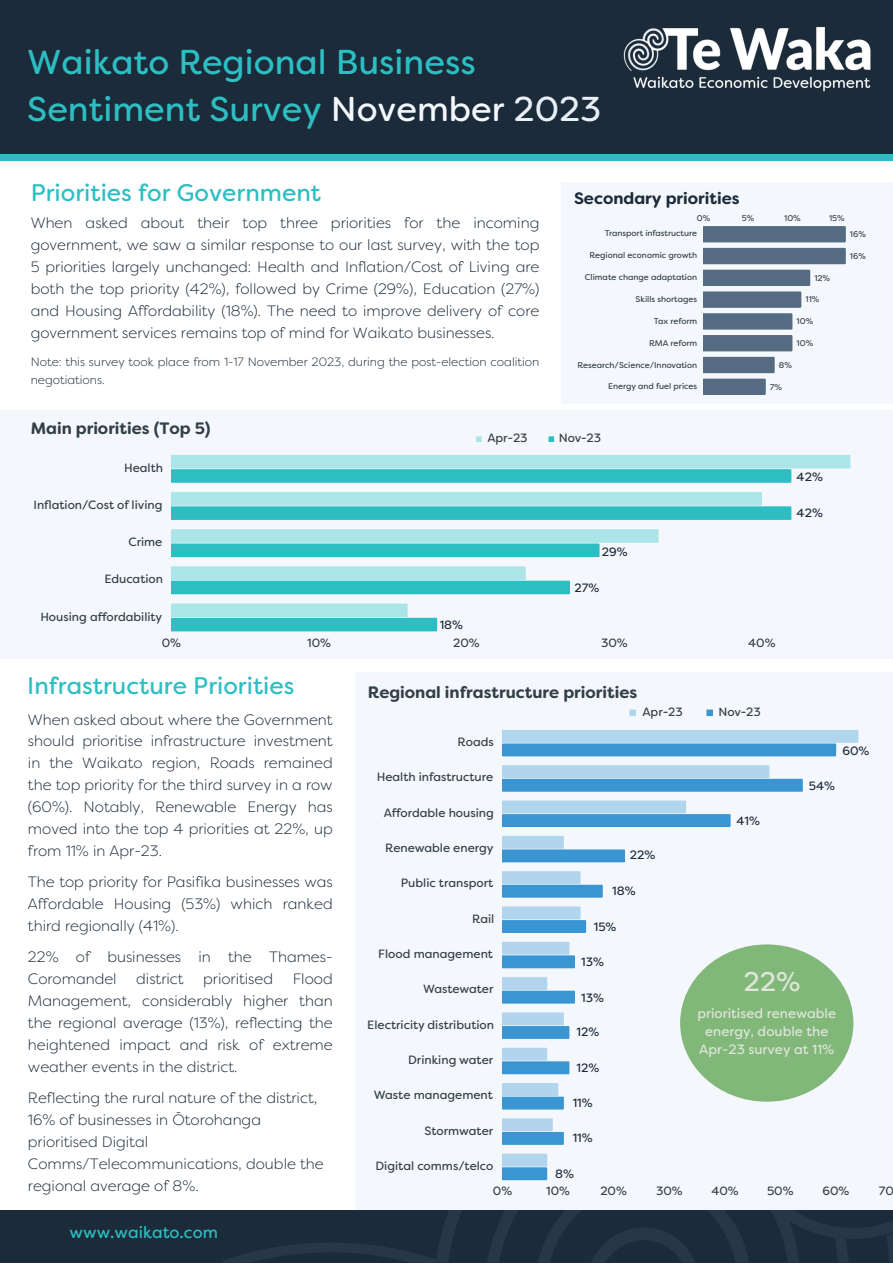
<style>
.page{position:relative;width:893px;height:1264px;background:#fff}
.page>*{position:absolute;margin:0;border:0;box-sizing:border-box;transform-origin:0 0}
.t1{font:34.5px/47.2px "Filson Soft";color:#2cbec3}
.t2{font:27px "Filson Soft";color:#dee7d9}
.t3{font:24px "Filson Soft";color:#2cbec3}
.t4{font:700 16.5px "Filson Soft";color:#333f48}
.t5{font:700 16.5px "Filson Soft";color:#1c2b39}
.t6{font:16.5px "Filson Soft";color:#2cbec3}
.t7{font:300 15px/22px "Filson Soft";color:#1c2b39;text-align:justify}
.t8{font:13.5px/18px "Filson Soft";color:#dee7d9;text-align:center}
.t9{font:12px "Filson Soft";color:#333f48}
.t10{font:300 12px/18px "Filson Soft";color:#1c2b39}
.t11{font:12px "Filson Soft";color:#1c2b39}
.t12{font:8.4px "Filson Soft";color:#333f48}
.s1{color:#f4f7fc}
.s2{color:#e9eff8}
</style>
<div class="page">
<div style="left:355px;top:672px;width:537px;height:538px;background:#f4f7fc"></div>
<div style="left:561px;top:182px;width:331px;height:222px;background:#f4f7fc"></div>
<div style="left:0;top:410px;width:892px;height:249px;background:#f4f7fc"></div>
<svg style="left:629px;top:709px;width:7px;height:7px"></svg>
<svg style="left:706px;top:709px;width:7px;height:7px"></svg>
<svg style="left:502px;top:730px;width:356px;height:26px;background:#7ebae1"></svg>
<svg style="left:502px;top:765px;width:300px;height:26px;background:#7ebae1"></svg>
<svg style="left:502px;top:800px;width:228px;height:27px;background:#81bbe2"></svg>
<svg style="left:502px;top:836px;width:123px;height:26px"></svg>
<svg style="left:502px;top:871px;width:100px;height:26px;background:#81bce2"></svg>
<svg style="left:502px;top:906px;width:84px;height:27px;background:#7cb9e1"></svg>
<svg style="left:502px;top:941px;width:73px;height:27px;background:#7fbae1"></svg>
<svg style="left:502px;top:977px;width:73px;height:26px"></svg>
<svg style="left:502px;top:1012px;width:67px;height:26px;background:#7fbae1"></svg>
<svg style="left:502px;top:1047px;width:67px;height:27px"></svg>
<svg style="left:502px;top:1083px;width:62px;height:26px;background:#7db9e1"></svg>
<svg style="left:502px;top:1118px;width:62px;height:26px;background:#82bce2"></svg>
<svg style="left:502px;top:1153px;width:45px;height:27px"></svg>
<svg style="left:476px;top:436px;width:5px;height:6px"></svg>
<svg style="left:548px;top:436px;width:6px;height:6px"></svg>
<svg style="left:171px;top:455px;width:679px;height:28px;background:#78d5d8"></svg>
<svg style="left:171px;top:492px;width:620px;height:28px;background:#71d2d6"></svg>
<svg style="left:171px;top:529px;width:487px;height:28px;background:#7bd6d9"></svg>
<svg style="left:171px;top:566px;width:399px;height:28px;background:#75d4d7"></svg>
<svg style="left:171px;top:603px;width:266px;height:28px;background:#76d4d8"></svg>
<div style="left:703px;top:226px;width:142px;height:16px;background:#546b82"></div>
<div style="left:703px;top:248px;width:142px;height:16px;background:#546b82"></div>
<svg style="left:703px;top:270px;width:107px;height:59px"></svg>
<svg style="left:703px;top:335px;width:89px;height:16px"></svg>
<svg style="left:703px;top:357px;width:71px;height:38px"></svg>
<div style="left:680px;top:944px;width:173px;height:157px;background:#82b77a;border-radius:50%"></div>
<div style="left:0;top:1210px;width:892px;height:52px;background:#1c2b39"></div>
<svg style="left:224px;top:1210px;width:668px;height:52px"></svg>
<div style="left:0;top:0;width:892px;height:155px;background:#1c2b39"></div>
<img style="left:623px;top:27px;width:246px;height:65px">
<div style="left:0;top:154px;width:892px;height:7px;background:#2cbec3"></div>
<p class="t1" style="left:27px;top:41px;width:575px">Waikato Regional Business<br>Sentiment Survey <span class="s1">November</span> <span class="s2">2023</span></p>
<p class="t3" style="left:31px;top:184px;width:292px">Priorities for Government</p>
<p class="t7" style="left:31px;top:213px;width:510px">When asked about their top three priorities for the incoming government, we saw a similar response to our last survey, with the top 5 priorities largely unchanged: Health and Inflation/Cost of Living are both the top priority (42%), followed by Crime (29%), Education (27%) and Housing Affordability (18%). The need to improve delivery of core government services remains top of mind for Waikato businesses.</p>
<p class="t10" style="left:31px;top:354px;width:510px">Note: this survey took place from 1-17 November 2023, during the post-election coalition negotiations.</p>
<p class="t5" style="left:574px;top:192px;width:167px">Secondary priorities</p>
<p class="t12" style="left:696px;top:215px;width:15px">0%</p>
<p class="t12" style="left:741px;top:215px;width:14px">5%</p>
<p class="t12" style="left:784px;top:215px;width:18px">10%</p>
<p class="t12" style="left:829px;top:215px;width:17px">15%</p>
<p class="t12" style="left:604px;top:230px;width:94px">Transport infastructure</p>
<p class="t12" style="left:849px;top:231px;width:17px">16%</p>
<p class="t12" style="left:589px;top:252px;width:109px">Regional economic growth</p>
<p class="t12" style="left:849px;top:253px;width:17px">16%</p>
<p class="t12" style="left:585px;top:274px;width:114px">Climate change adaptation</p>
<p class="t12" style="left:814px;top:274px;width:17px">12%</p>
<p class="t12" style="left:635px;top:295px;width:63px">Skills shortages</p>
<p class="t12" style="left:805px;top:296px;width:15px">11%</p>
<p class="t12" style="left:654px;top:318px;width:45px">Tax reform</p>
<p class="t12" style="left:796px;top:318px;width:18px">10%</p>
<p class="t12" style="left:649px;top:340px;width:49px">RMA reform</p>
<p class="t12" style="left:796px;top:340px;width:18px">10%</p>
<p class="t12" style="left:577px;top:362px;width:121px">Research/Science/Innovation</p>
<p class="t12" style="left:778px;top:362px;width:14px">8%</p>
<p class="t12" style="left:608px;top:382px;width:90px">Energy and fuel prices</p>
<p class="t12" style="left:769px;top:383px;width:14px">7%</p>
<p class="t4" style="left:31px;top:422px;width:181px">Main priorities (Top 5)</p>
<p class="t9" style="left:124px;top:463px;width:40px">Health</p>
<p class="t9" style="left:33px;top:500px;width:130px">Inflation/Cost of living</p>
<p class="t9" style="left:128px;top:537px;width:35px">Crime</p>
<p class="t9" style="left:104px;top:574px;width:60px">Education</p>
<p class="t9" style="left:40px;top:612px;width:123px">Housing affordability</p>
<p class="t9" style="left:487px;top:433px;width:42px">Apr-23</p>
<p class="t9" style="left:558px;top:433px;width:44px">Nov-23</p>
<p class="t11" style="left:439px;top:620px;width:25px">18%</p>
<p class="t11" style="left:602px;top:547px;width:27px">29%</p>
<p class="t11" style="left:574px;top:583px;width:26px">27%</p>
<p class="t9" style="left:162px;top:638px;width:21px">0%</p>
<p class="t9" style="left:307px;top:638px;width:25px">10%</p>
<p class="t9" style="left:453px;top:638px;width:28px">20%</p>
<p class="t9" style="left:601px;top:638px;width:28px">30%</p>
<p class="t9" style="left:748px;top:638px;width:29px">40%</p>
<p class="t11" style="left:796px;top:472px;width:28px">42%</p>
<p class="t11" style="left:796px;top:508px;width:28px">42%</p>
<p class="t3" style="left:27px;top:676px;width:268px">Infrastructure Priorities</p>
<p class="t7" style="left:28px;top:709px;width:306px">When asked about where the Government should prioritise infrastructure investment in the Waikato region, Roads remained the top priority for the third survey in a row (60%). Notably, Renewable Energy has moved into the top 4 priorities at 22%, up from 11% in Apr-23.</p>
<p class="t7" style="left:28px;top:872px;width:306px">The top priority for Pasifika businesses was Affordable Housing (53%) which ranked third regionally (41%).</p>
<p class="t7" style="left:28px;top:947px;width:306px">22% of businesses in the Thames-<br>Coromandel</p>
<p class="t7" style="left:28px;top:969px;width:306px;text-indent:265px">Flood Management, considerably higher than the regional average (13%), reflecting the heightened impact and risk of extreme weather events in the district.</p>
<p class="t7" style="left:28px;top:1088px;width:297px;text-align:left">Reflecting the rural nature of the district,<br>16% of businesses in Ōtorohanga prioritised Digital<br>Comms/Telecommunications, double the regional average of 8%.</p>
<p class="t7" style="left:136px;top:969px;width:49px">district</p>
<p class="t7" style="left:203px;top:969px;width:71px">prioritised</p>
<p class="t6" style="left:70px;top:1225px;width:150px">www.waikato.com</p>
<p class="t4" style="left:368px;top:685px;width:271px">Regional infrastructure priorities</p>
<p class="t9" style="left:457px;top:737px;width:38px">Roads</p>
<p class="t9" style="left:377px;top:772px;width:118px">Health infastructure</p>
<p class="t9" style="left:384px;top:808px;width:112px">Affordable housing</p>
<p class="t9" style="left:385px;top:843px;width:110px">Renewable energy</p>
<p class="t9" style="left:400px;top:878px;width:94px">Public transport</p>
<p class="t9" style="left:472px;top:914px;width:24px">Rail</p>
<p class="t9" style="left:378px;top:949px;width:116px">Flood management</p>
<p class="t9" style="left:423px;top:984px;width:72px">Wastewater</p>
<p class="t9" style="left:367px;top:1019px;width:128px">Electricity distribution</p>
<p class="t9" style="left:408px;top:1055px;width:86px">Drinking water</p>
<p class="t9" style="left:374px;top:1090px;width:120px">Waste management</p>
<p class="t9" style="left:424px;top:1125px;width:70px">Stormwater</p>
<p class="t9" style="left:375px;top:1161px;width:119px">Digital comms/telco</p>
<p class="t9" style="left:642px;top:707px;width:42px">Apr-23</p>
<p class="t9" style="left:718px;top:707px;width:44px">Nov-23</p>
<p class="t11" style="left:629px;top:850px;width:27px">22%</p>
<p class="t11" style="left:612px;top:886px;width:25px">18%</p>
<p class="t11" style="left:593px;top:922px;width:24px">15%</p>
<p class="t11" style="left:581px;top:957px;width:24px">13%</p>
<p class="t11" style="left:736px;top:816px;width:25px">41%</p>
<p class="t11" style="left:842px;top:746px;width:29px">60%</p>
<p class="t11" style="left:808px;top:781px;width:28px">54%</p>
<p class="t11" style="left:581px;top:993px;width:24px">13%</p>
<p class="t11" style="left:576px;top:1027px;width:24px">12%</p>
<p class="t11" style="left:576px;top:1063px;width:24px">12%</p>
<p class="t11" style="left:572px;top:1098px;width:21px">11%</p>
<p class="t11" style="left:572px;top:1133px;width:21px">11%</p>
<p class="t11" style="left:555px;top:1169px;width:20px">8%</p>
<p class="t2" style="left:743px;top:970px;width:59px">22%</p>
<p class="t8" style="left:697px;top:1005px;width:140px">prioritised renewable energy, double the<br>Apr-23 survey at 11%</p>
<p class="t9" style="left:493px;top:1186px;width:21px">0%</p>
<p class="t9" style="left:546px;top:1186px;width:25px">10%</p>
<p class="t9" style="left:600px;top:1186px;width:28px">20%</p>
<p class="t9" style="left:656px;top:1186px;width:28px">30%</p>
<p class="t9" style="left:711px;top:1186px;width:29px">40%</p>
<p class="t9" style="left:767px;top:1186px;width:28px">50%</p>
<p class="t9" style="left:822px;top:1186px;width:28px">60%</p>
<p class="t9" style="left:878px;top:1186px;width:17px">70</p>
</div>
